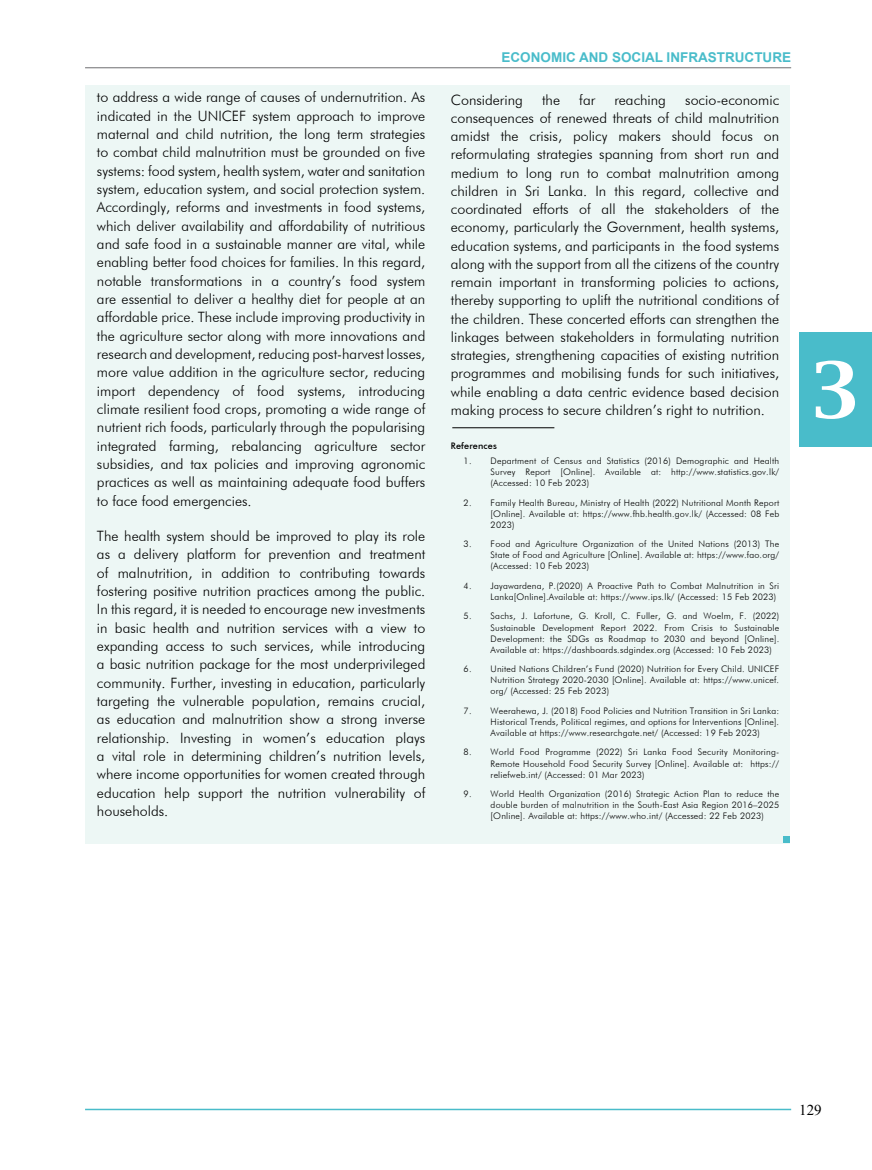
<style>
.page{position:relative;width:872px;height:1170px;background:#fff}
.page>*{position:absolute;margin:0;border:0;box-sizing:border-box;transform-origin:0 0}
.t1{font:66.75px "Capitals";color:#fff;scale:1.09 1}
.t2{font:15px "Times New Roman";color:#000}
.t3{font:300 14.25px/18.3px "Futura BT";color:#000;text-align:justify}
.t4{font:700 13.5px "Arial";color:#49bcca}
.t5{font:300 9px/11.1px "Futura BT";letter-spacing:.02em;color:#000;text-align:justify}
.t6{font:500 9px "Futura BT";letter-spacing:.02em;color:#000}
</style>
<div class="page">
<div style="left:799px;top:332px;width:73px;height:115px;background:#49bcca"></div>
<hr style="left:85px;top:67px;width:706px;height:1px;background:#6d6e71">
<hr style="left:85px;top:1108px;width:706px;height:2px;background:#49bcca">
<div style="left:85px;top:85px;width:705px;height:758px;background:#edf7f5"></div>
<hr style="left:452px;top:427px;width:102px;height:1px;background:#000">
<div style="left:783px;top:836px;width:7px;height:6px;background:#49bcca"></div>
<p class="t3" style="left:97px;top:88px;width:330px">to address a wide range of causes of undernutrition. As indicated in the UNICEF system approach to improve maternal and child nutrition, the long term strategies to combat child malnutrition must be grounded on five systems: food system, health system, water and sanitation system, education system, and social protection system.<br>Accordingly, reforms and investments in food systems, which deliver availability and affordability of nutritious and safe food in a sustainable manner are vital, while enabling better food choices for families. In this regard, notable transformations in a country’s food system are essential to deliver a healthy diet for people at an affordable price. These include improving productivity in the agriculture sector along with more innovations and research and development, reducing post-harvest losses, more value addition in the agriculture sector, reducing import dependency of food systems, introducing climate resilient food crops, promoting a wide range of nutrient rich foods, particularly through the popularising integrated farming, rebalancing agriculture sector subsidies, and tax policies and improving agronomic practices as well as maintaining adequate food buffers to face food emergencies.</p>
<p class="t3" style="left:97px;top:526px;width:330px">The health system should be improved to play its role as a delivery platform for prevention and treatment of malnutrition, in addition to contributing towards fostering positive nutrition practices among the public.<br>In this regard, it is needed to encourage new investments in basic health and nutrition services with a view to expanding access to such services, while introducing a basic nutrition package for the most underprivileged community. Further, investing in education, particularly targeting the vulnerable population, remains crucial, as education and malnutrition show a strong inverse relationship. Investing in women’s education plays a vital role in determining children’s nutrition levels, where income opportunities for women created through education help support the nutrition vulnerability of households.</p>
<p class="t4" style="left:501px;top:47px;width:291px">ECONOMIC AND SOCIAL INFRASTRUCTURE</p>
<p class="t3" style="left:451px;top:90px;width:73px">Considering</p>
<p class="t3" style="left:542px;top:90px;width:20px">the</p>
<p class="t3" style="left:579px;top:90px;width:17px">far</p>
<p class="t3" style="left:614px;top:90px;width:53px">reaching</p>
<p class="t3" style="left:451px;top:90px;width:330px;text-indent:234px">socio-economic consequences of renewed threats of child malnutrition amidst the crisis, policy makers should focus on reformulating strategies spanning from short run and medium to long run to combat malnutrition among children in Sri Lanka. In this regard, collective and coordinated efforts of all the stakeholders of the economy, particularly the Government, health systems, education systems, and participants in the food systems along with the support from all the citizens of the country remain important in transforming policies to actions, thereby supporting to uplift the nutritional conditions of the children. These concerted efforts can strengthen the linkages between stakeholders in formulating nutrition strategies, strengthening capacities of existing nutrition programmes and mobilising funds for such initiatives, while enabling a data centric evidence based decision making process to secure children’s right to nutrition.</p>
<p class="t6" style="left:451px;top:440px;width:47px">References</p>
<p class="t5" style="left:490px;top:455px;width:290px;text-indent:-27px">1. Department of Census and Statistics (2016) Demographic and Health Survey Report [Online]. Available at: http://www.statistics.gov.lk/ (Accessed: 10 Feb 2023)</p>
<p class="t5" style="left:490px;top:496px;width:290px;text-indent:-27px">2. Family Health Bureau, Ministry of Health (2022) Nutritional Month Report [Online]. Available at: https://www.fhb.health.gov.lk/ (Accessed: 08 Feb 2023)</p>
<p class="t5" style="left:490px;top:538px;width:290px;text-indent:-27px">3. Food and Agriculture Organization of the United Nations (2013) The State of Food and Agriculture [Online]. Available at: https://www.fao.org/ (Accessed: 10 Feb 2023)</p>
<p class="t5" style="left:490px;top:580px;width:290px;text-indent:-27px">4. Jayawardena, P.(2020) A Proactive Path to Combat Malnutrition in Sri<br>Lanka[Online].Available at: https://www.ips.lk/ (Accessed: 15 Feb 2023)</p>
<p class="t5" style="left:490px;top:610px;width:290px;text-indent:-27px">5. Sachs, J. Lafortune, G. Kroll, C. Fuller, G. and Woelm, F. (2022)<br>Sustainable Development Report 2022. From Crisis to Sustainable Development: the SDGs as Roadmap to 2030 and beyond [Online].<br>Available at: https://dashboards.sdgindex.org (Accessed: 10 Feb 2023)</p>
<p class="t5" style="left:490px;top:663px;width:290px;text-indent:-27px">6. United Nations Children’s Fund (2020) Nutrition for Every Child. UNICEF Nutrition Strategy 2020-2030 [Online]. Available at: https://www.unicef. org/ (Accessed: 25 Feb 2023)</p>
<p class="t5" style="left:490px;top:705px;width:290px;text-indent:-27px">7. Weerahewa, J. (2018) Food Policies and Nutrition Transition in Sri Lanka:<br>Historical Trends, Political regimes, and options for Interventions [Online].<br>Available at https://www.researchgate.net/ (Accessed: 19 Feb 2023)</p>
<p class="t5" style="left:490px;top:746px;width:290px;text-indent:-27px">8. World Food Programme (2022) Sri Lanka Food Security Monitoring-Remote Household Food Security Survey [Online]. Available at: https:// reliefweb.int/ (Accessed: 01 Mar 2023)</p>
<p class="t5" style="left:490px;top:788px;width:290px;text-indent:-27px">9. World Health Organization (2016) Strategic Action Plan to reduce the double burden of malnutrition in the South-East Asia Region 2016–2025 [Online]. Available at: https://www.who.int/ (Accessed: 22 Feb 2023)</p>
<h1 class="t1" style="left:811px;top:345px;width:46px">3</h1>
<p class="t2" style="left:799px;top:1099px;width:24px">129</p>
</div>
